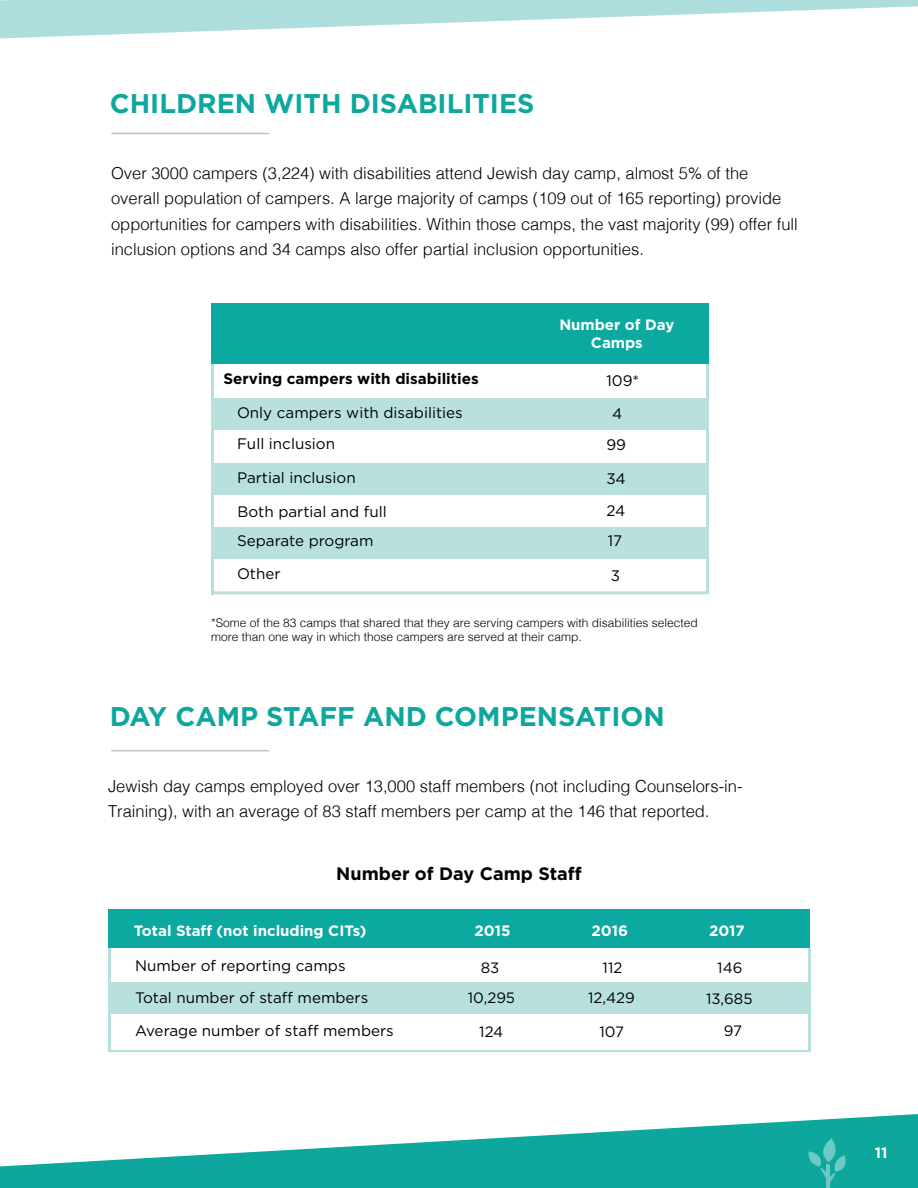
<style>
.page{position:relative;width:918px;height:1188px;background:#fff}
.page>*{position:absolute;margin:0;border:0;box-sizing:border-box;transform-origin:0 0}
.t1{font:700 27px "Gotham";color:#0ea79d}
.t2{font:700 18px "Gotham HTF";color:#000}
.t3{font:300 16.5px/25.5px "Helvetica";color:#010102}
.t4{font:15.15px/32.4px "Gotham";color:#000}
.t5{font:700 15.15px "Gotham";color:#000}
.t6{font:700 15px/18px "Gotham HTF";color:#fff;text-align:center}
.t7{font:15px/30.3px "Gotham";color:#010102;text-align:center}
.t8{font:700 15px "Gotham";color:#fff}
.t9{font:300 12px/13.5px "Helvetica";color:#010102}
</style>
<div class="page">
<svg style="left:0;top:1114px;width:918px;height:74px;fill:#0ea79d"></svg>
<svg style="left:808px;top:1138px;width:39px;height:50px;background:#29b0a8"></svg>
<svg style="left:0;top:0;width:918px;height:39px"></svg>
<hr style="left:111px;top:133px;width:158px;height:1px;background:#c2c1c1">
<hr style="left:707px;top:360px;width:2px;height:170px;background:#b8e1de">
<hr style="left:211px;top:326px;width:3px;height:205px;background:#b8e1de">
<div style="left:214px;top:398px;width:493px;height:31px;background:#b8e1de"></div>
<div style="left:214px;top:463px;width:493px;height:32px;background:#b8e1de"></div>
<div style="left:211px;top:303px;width:498px;height:61px;background:#0ba99f"></div>
<hr style="left:707px;top:489px;width:2px;height:104px;background:#b8e1de">
<hr style="left:211px;top:454px;width:3px;height:140px;background:#b8e1de">
<div style="left:214px;top:527px;width:494px;height:32px;background:#b8e1de"></div>
<hr style="left:214px;top:591px;width:495px;height:3px;background:#b8e1de">
<hr style="left:111px;top:750px;width:158px;height:1px;background:#c2c1c1">
<div style="left:109px;top:983px;width:701px;height:31px;background:#b8e1de"></div>
<div style="left:108px;top:909px;width:702px;height:39px;background:#0ba99f"></div>
<hr style="left:108px;top:948px;width:3px;height:104px;background:#b8e1de">
<hr style="left:808px;top:948px;width:2px;height:104px;background:#b8e1de">
<hr style="left:108px;top:1050px;width:702px;height:2px;background:#b8e1de">
<h1 class="t1" style="left:110px;top:91px;width:426px">CHILDREN WITH DISABILITIES</h1>
<p class="t3" style="left:111px;top:161px;width:688px">Over 3000 campers (3,224) with disabilities attend Jewish day camp, almost 5% of the overall population of campers. A large majority of camps (109 out of 165 reporting) provide opportunities for campers with disabilities. Within those camps, the vast majority (99) offer full inclusion options and 34 camps also offer partial inclusion opportunities.</p>
<p class="t6" style="left:559px;top:316px;width:117px">Number of Day<br>Camps</p>
<p class="t5" style="left:224px;top:372px;width:257px">Serving campers with disabilities</p>
<p class="t4" style="left:606px;top:365px;width:34px">109*</p>
<p class="t4" style="left:237px;top:397px;width:227px">Only campers with disabilities</p>
<p class="t4" style="left:606px;top:399px;width:21px;line-height:31.3px;text-align:center">4<br>99</p>
<p class="t4" style="left:606px;top:464px;width:21px;line-height:31.8px">34<br>24</p>
<p class="t4" style="left:608px;top:526px;width:16px">17</p>
<p class="t4" style="left:611px;top:560px;width:11px">3</p>
<p class="t4" style="left:237px;top:428px;width:100px">Full inclusion</p>
<p class="t4" style="left:237px;top:463px;width:120px">Partial inclusion</p>
<p class="t4" style="left:237px;top:498px;width:151px;line-height:29.4px">Both partial and full<br>Separate program</p>
<p class="t4" style="left:237px;top:558px;width:45px">Other</p>
<p class="t9" style="left:211px;top:615px;width:488px">*Some of the 83 camps that shared that they are serving campers with disabilities selected more than one way in which those campers are served at their camp.</p>
<h1 class="t1" style="left:110px;top:704px;width:556px">DAY CAMP STAFF AND COMPENSATION</h1>
<p class="t3" style="left:108px;top:774px;width:636px">Jewish day camps employed over 13,000 staff members (not including Counselors-in-<br>Training), with an average of 83 staff members per camp at the 146 that reported.</p>
<p class="t2" style="left:336px;top:865px;width:247px">Number of Day Camp Staff</p>
<p class="t6" style="left:571px;top:920px;width:38px">2016</p>
<p class="t6" style="left:693px;top:920px;width:80px">Difference</p>
<p class="t6" style="left:134px;top:923px;width:234px">Total Staff (not including CITs)</p>
<p class="t6" style="left:475px;top:923px;width:37px">2015</p>
<p class="t6" style="left:592px;top:923px;width:38px">2016</p>
<p class="t6" style="left:709px;top:923px;width:37px">2017</p>
<p class="t4" style="left:135px;top:950px;width:260px">Number of reporting camps<br>Total number of staff members<br>Average number of staff members</p>
<p class="t7" style="left:468px;top:953px;width:49px">83<br>10,295</p>
<p class="t7" style="left:479px;top:1017px;width:26px">124</p>
<p class="t7" style="left:588px;top:953px;width:48px">112<br>12,429</p>
<p class="t7" style="left:600px;top:1017px;width:26px">107</p>
<p class="t7" style="left:706px;top:952px;width:48px;line-height:31.7px">146<br>13,685<br>97</p>
<p class="t8" style="left:875px;top:1146px;width:14px">11</p>
</div>
